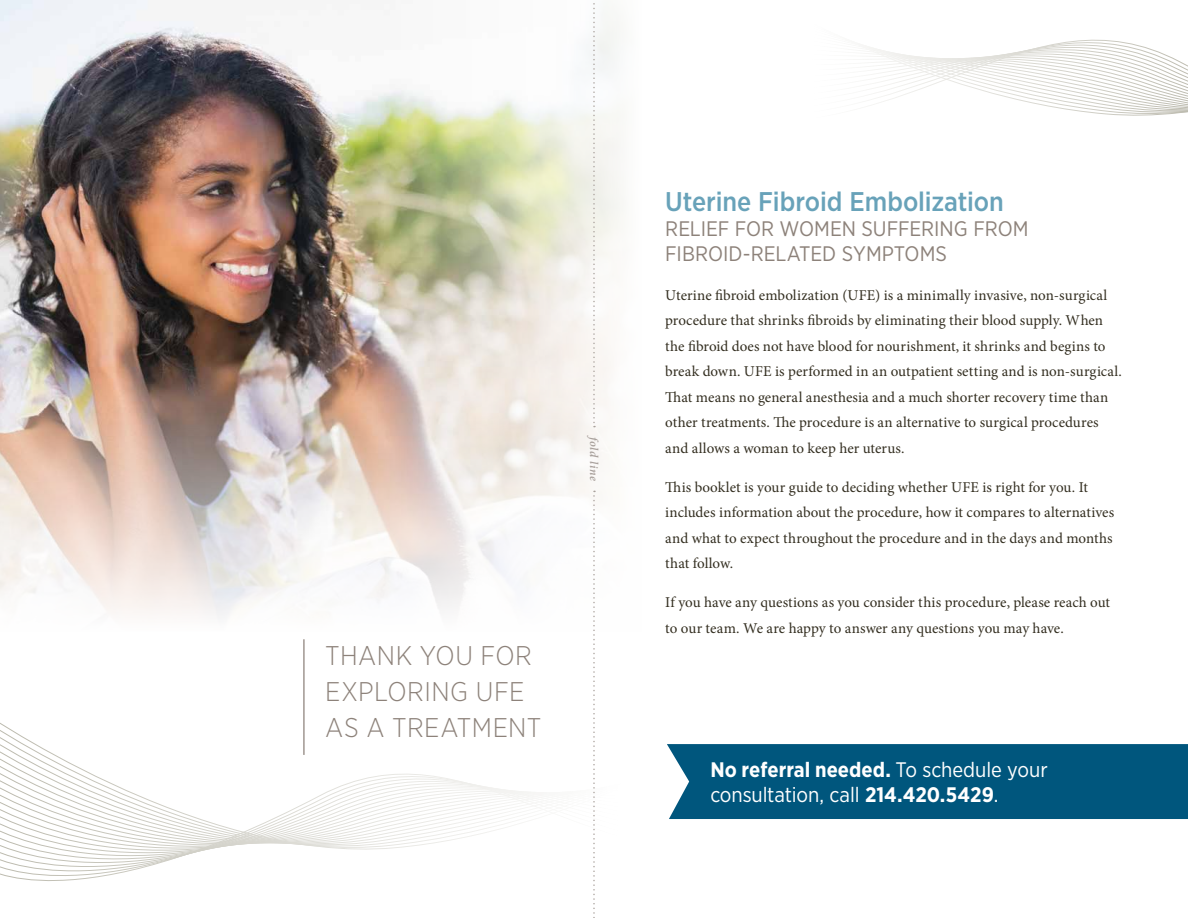
<style>
.page{position:relative;width:1188px;height:918px;background:#fff}
.page>*{position:absolute;margin:0;border:0;box-sizing:border-box;transform-origin:0 0}
.t1{font:300 27px/36px "Gotham Narrow";letter-spacing:.015em;color:#8d827a}
.t2{font:500 27px "Gotham Narrow";letter-spacing:-.005em;color:#68a2b9}
.t3{font:21px/25.2px "Gotham Narrow";letter-spacing:-.01em;color:#fff}
.t4{font:21px/25.2px "Gotham Narrow";color:#8d827a}
.t5{font:15px/25.5px "Minion Pro";color:#332e20}
.t6{font:italic 600 12px "Minion Pro";color:#a9a19c}
.s1{font-weight:700}
</style>
<div class="page">
<svg style="left:0;top:706px;width:536px;height:159px"></svg>
<svg style="left:865px;top:39px;width:323px;height:77px"></svg>
<img style="left:0;top:0;width:371px;height:356px">
<svg style="left:371px;top:21px;width:252px;height:335px"></svg>
<svg style="left:0;top:356px;width:611px;height:262px"></svg>
<div style="left:667px;top:744px;width:521px;height:75px;background:#00567d"></div>
<hr style="left:304px;top:639px;width:1px;height:116px;background:#706359">
<svg style="left:593px;top:3px;width:2px;height:424px"></svg>
<svg style="left:593px;top:491px;width:2px;height:427px"></svg>
<p class="t6" style="left:603px;top:437px;width:45px;rotate:90deg">fold line</p>
<h1 class="t1" style="left:325px;top:637px;width:218px">THANK YOU FOR<br>EXPLORING UFE<br>AS A TREATMENT</h1>
<h1 class="t2" style="left:665px;top:184px;width:340px">Uterine Fibroid Embolization</h1>
<h2 class="t4" style="left:665px;top:215px;width:365px">RELIEF FOR WOMEN SUFFERING FROM<br>FIBROID-RELATED SYMPTOMS</h2>
<p class="t5" style="left:665px;top:283px;width:458px">Uterine fibroid embolization (UFE) is a minimally invasive, non-surgical procedure that shrinks fibroids by eliminating their blood supply. When the fibroid does not have blood for nourishment, it shrinks and begins to break down. UFE is performed in an outpatient setting and is non-surgical.<br>That means no general anesthesia and a much shorter recovery time than other treatments. The procedure is an alternative to surgical procedures and allows a woman to keep her uterus.</p>
<p class="t5" style="left:665px;top:475px;width:450px">This booklet is your guide to deciding whether UFE is right for you. It includes information about the procedure, how it compares to alternatives and what to expect throughout the procedure and in the days and months that follow.</p>
<p class="t5" style="left:665px;top:590px;width:446px">If you have any questions as you consider this procedure, please reach out to our team. We are happy to answer any questions you may have.</p>
<h2 class="t3" style="left:710px;top:757px;width:339px"><span class="s1">No referral needed.</span> To schedule your consultation, call <span class="s1">214.420.5429</span>.</h2>
</div>
